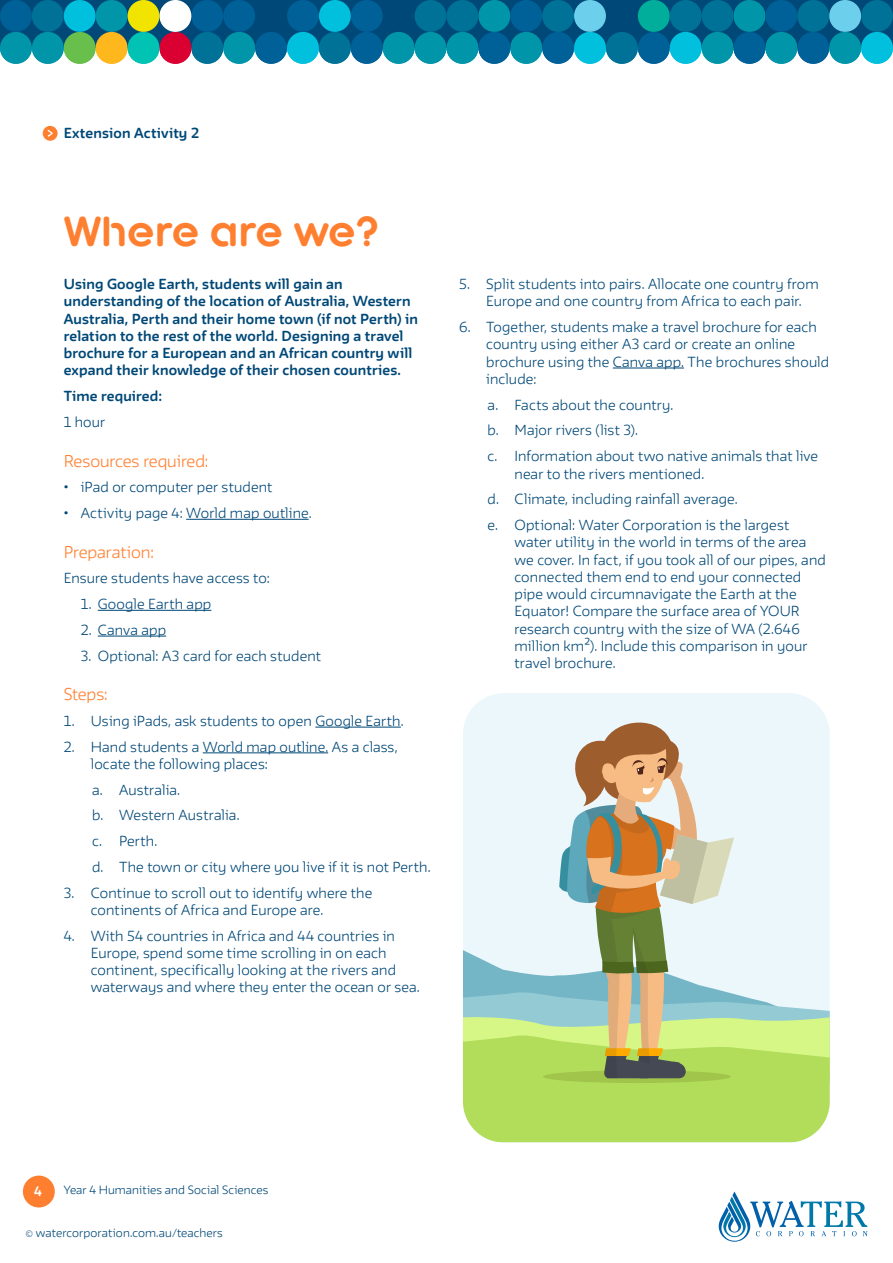
<style>
.page{position:relative;width:893px;height:1263px;background:#fff}
.page>*{position:absolute;margin:0;border:0;box-sizing:border-box;transform-origin:0 0}
.WC_Headline{font:700 39px "FWT Kroppen Round";color:#ff7f30}
.WC_Subhead_O{font:300 15px "FWT Irma Round";letter-spacing:-.005em;color:#ff7f30}
.WC_Bullet_Number{font:300 12.75px/17.2px "FWT Irma Round";letter-spacing:.015em;color:#004877}
.WC_Body_bold{font:700 12.75px/17.2px "FWT Irma Round";letter-spacing:.015em;color:#004877}
.WC_Body{font:700 12.75px "FWT Irma Round";letter-spacing:.015em;color:#004877}
.WC_Body_bold-2{font:300 12.75px "FWT Irma Round";color:#004877}
.Circle_number{font:700 12px "FWT Irma Round";color:#fff}
.WC_Footer{font:300 10.5px "FWT Irma Round";letter-spacing:.01em;color:#004877}
</style>
<div class="page">
<svg style="left:719px;top:1191px;width:148px;height:51px"></svg>
<div style="left:0;top:0;width:893px;height:48px;background:#004877"></div>
<div style="left:223px;top:32px;width:32px;height:32px;background:#0095a9;border-radius:50%"></div>
<div style="left:287px;top:32px;width:32px;height:32px;background:#00c0de;border-radius:50%"></div>
<div style="left:319px;top:32px;width:32px;height:32px;background:#007197;border-radius:50%"></div>
<div style="left:255px;top:32px;width:32px;height:32px;background:#006098;border-radius:50%"></div>
<div style="left:191px;top:32px;width:32px;height:32px;background:#007197;border-radius:50%"></div>
<div style="left:351px;top:0;width:32px;height:32px;background:#006098;border-radius:50%"></div>
<div style="left:287px;top:0;width:32px;height:32px;background:#006098;border-radius:50%"></div>
<div style="left:191px;top:0;width:32px;height:32px;background:#006098;border-radius:50%"></div>
<div style="left:223px;top:0;width:32px;height:32px;background:#006098;border-radius:50%"></div>
<div style="left:319px;top:0;width:32px;height:32px;background:#00c0de;border-radius:50%"></div>
<div style="left:64px;top:32px;width:32px;height:32px;background:#68bf4b;border-radius:50%"></div>
<div style="left:64px;top:0;width:32px;height:32px;background:#00c0de;border-radius:50%"></div>
<div style="left:0;top:32px;width:32px;height:32px;background:#0095a9;border-radius:50%"></div>
<div style="left:383px;top:32px;width:32px;height:32px;background:#0095a9;border-radius:50%"></div>
<div style="left:32px;top:32px;width:32px;height:32px;background:#0095a9;border-radius:50%"></div>
<div style="left:32px;top:0;width:32px;height:32px;background:#007197;border-radius:50%"></div>
<div style="left:0;top:0;width:32px;height:32px;background:#006098;border-radius:50%"></div>
<div style="left:351px;top:32px;width:32px;height:32px;background:#006098;border-radius:50%"></div>
<div style="left:96px;top:0;width:32px;height:32px;background:#0095a9;border-radius:50%"></div>
<div style="left:159px;top:32px;width:32px;height:32px;background:#da0032;border-radius:50%"></div>
<div style="left:96px;top:32px;width:32px;height:32px;background:#ffb71e;border-radius:50%"></div>
<div style="left:159px;top:0;width:32px;height:32px;background:#fff;border-radius:50%"></div>
<div style="left:128px;top:0;width:31px;height:32px;background:#f1e400;border-radius:50%"></div>
<div style="left:128px;top:32px;width:31px;height:32px;background:#00c3b4;border-radius:50%"></div>
<div style="left:415px;top:0;width:31px;height:32px;background:#007197;border-radius:50%"></div>
<div style="left:415px;top:32px;width:31px;height:32px;background:#0095a9;border-radius:50%"></div>
<div style="left:638px;top:32px;width:32px;height:32px;background:#006098;border-radius:50%"></div>
<div style="left:510px;top:32px;width:32px;height:32px;background:#0095a9;border-radius:50%"></div>
<div style="left:542px;top:32px;width:32px;height:32px;background:#006098;border-radius:50%"></div>
<div style="left:478px;top:0;width:32px;height:32px;background:#0095a9;border-radius:50%"></div>
<div style="left:446px;top:32px;width:32px;height:32px;background:#0095a9;border-radius:50%"></div>
<div style="left:478px;top:32px;width:32px;height:32px;background:#006098;border-radius:50%"></div>
<div style="left:542px;top:0;width:32px;height:32px;background:#007197;border-radius:50%"></div>
<div style="left:574px;top:0;width:32px;height:32px;background:#6ccfeb;border-radius:50%"></div>
<div style="left:510px;top:0;width:32px;height:32px;background:#006098;border-radius:50%"></div>
<div style="left:446px;top:0;width:32px;height:32px;background:#007197;border-radius:50%"></div>
<div style="left:574px;top:32px;width:32px;height:32px;background:#00c0de;border-radius:50%"></div>
<div style="left:606px;top:32px;width:32px;height:32px;background:#007197;border-radius:50%"></div>
<div style="left:638px;top:0;width:32px;height:32px;background:#00ae9b;border-radius:50%"></div>
<div style="left:670px;top:0;width:32px;height:32px;background:#007197;border-radius:50%"></div>
<div style="left:670px;top:32px;width:32px;height:32px;background:#00c0de;border-radius:50%"></div>
<div style="left:765px;top:32px;width:32px;height:32px;background:#0095a9;border-radius:50%"></div>
<div style="left:797px;top:32px;width:32px;height:32px;background:#006098;border-radius:50%"></div>
<div style="left:733px;top:0;width:32px;height:32px;background:#0095a9;border-radius:50%"></div>
<div style="left:702px;top:32px;width:31px;height:32px;background:#0095a9;border-radius:50%"></div>
<div style="left:733px;top:32px;width:32px;height:32px;background:#006098;border-radius:50%"></div>
<div style="left:797px;top:0;width:32px;height:32px;background:#007197;border-radius:50%"></div>
<div style="left:829px;top:0;width:32px;height:32px;background:#6ccfeb;border-radius:50%"></div>
<div style="left:765px;top:0;width:32px;height:32px;background:#006098;border-radius:50%"></div>
<div style="left:702px;top:0;width:31px;height:32px;background:#007197;border-radius:50%"></div>
<div style="left:861px;top:32px;width:32px;height:32px;background:#00c0de;border-radius:50%"></div>
<div style="left:861px;top:0;width:32px;height:32px;background:#007197;border-radius:50%"></div>
<div style="left:829px;top:32px;width:32px;height:32px;background:#0095a9;border-radius:50%"></div>
<div style="left:23px;top:1175px;width:32px;height:32px;background:#ff7f30;border-radius:50%"></div>
<svg style="left:43px;top:126px;width:15px;height:15px"></svg>
<hr style="left:186px;top:519px;width:123px;height:1px;background:#004877">
<hr style="left:98px;top:610px;width:113px;height:1px;background:#004877">
<hr style="left:98px;top:636px;width:68px;height:1px;background:#004877">
<hr style="left:315px;top:727px;width:86px;height:1px;background:#004877">
<hr style="left:203px;top:752px;width:125px;height:1px;background:#004877">
<hr style="left:613px;top:368px;width:71px;height:1px;background:#004877">
<div style="left:463px;top:693px;width:367px;height:449px;background:#ecf7fc;border-radius:41px"></div>
<svg style="left:463px;top:715px;width:367px;height:427px"></svg>
<p class="WC_Body" style="left:64px;top:122px;width:137px">Extension Activity 2</p>
<p class="WC_Headline" style="left:64px;top:210px;width:316px">Where are we?</p>
<p class="WC_Body_bold" style="left:64px;top:275px;width:356px">Using Google Earth, students will gain an understanding of the location of Australia, Western Australia, Perth and their home town (if not Perth) in relation to the rest of the world. Designing a travel brochure for a European and an African country will expand their knowledge of their chosen countries.</p>
<p class="WC_Body_bold" style="left:64px;top:387px;width:100px">Time required:</p>
<p class="WC_Body_bold-2" style="left:64px;top:412px;width:43px">1 hour</p>
<p class="WC_Subhead_O" style="left:64px;top:448px;width:146px">Resources required:</p>
<p class="WC_Bullet_Number" style="left:64px;top:478px;width:210px">• iPad or computer per student</p>
<p class="WC_Bullet_Number" style="left:64px;top:503px;width:249px">• Activity page 4: World map outline.</p>
<p class="WC_Subhead_O" style="left:64px;top:539px;width:92px">Preparation:</p>
<p class="WC_Bullet_Number" style="left:64px;top:569px;width:208px">Ensure students have access to:</p>
<p class="WC_Bullet_Number" style="left:81px;top:594px;width:132px">1. Google Earth app</p>
<p class="WC_Bullet_Number" style="left:81px;top:620px;width:87px">2. Canva app</p>
<p class="WC_Bullet_Number" style="left:81px;top:646px;width:242px">3. Optional: A3 card for each student</p>
<p class="WC_Subhead_O" style="left:64px;top:682px;width:45px">Steps:</p>
<p class="WC_Bullet_Number" style="left:64px;top:711px;width:341px">1. Using iPads, ask students to open Google Earth.</p>
<p class="WC_Bullet_Number" style="left:91px;top:737px;width:308px;text-indent:-27px">2. Hand students a World map outline. As a class, locate the following places:</p>
<p class="WC_Bullet_Number" style="left:92px;top:780px;width:90px">a. Australia.</p>
<p class="WC_Bullet_Number" style="left:92px;top:806px;width:149px">b. Western Australia.</p>
<p class="WC_Bullet_Number" style="left:92px;top:831px;width:67px">c. Perth.</p>
<p class="WC_Bullet_Number" style="left:92px;top:857px;width:340px">d. The town or city where you live if it is not Perth.</p>
<p class="WC_Bullet_Number" style="left:91px;top:883px;width:283px;text-indent:-27px">3. Continue to scroll out to identify where the continents of Africa and Europe are.</p>
<p class="WC_Bullet_Number" style="left:91px;top:926px;width:331px;text-indent:-27px">4. With 54 countries in Africa and 44 countries in Europe, spend some time scrolling in on each continent, specifically looking at the rivers and waterways and where they enter the ocean or sea.</p>
<p class="WC_Bullet_Number" style="left:486px;top:275px;width:334px;text-indent:-27px">5. Split students into pairs. Allocate one country from<br>Europe and one country from Africa to each pair.</p>
<p class="WC_Bullet_Number" style="left:486px;top:318px;width:344px;text-indent:-27px">6. Together, students make a travel brochure for each country using either A3 card or create an online brochure using the Canva app. The brochures should include:</p>
<p class="WC_Bullet_Number" style="left:487px;top:395px;width:187px">a. Facts about the country.</p>
<p class="WC_Bullet_Number" style="left:487px;top:421px;width:152px">b. Major rivers (list 3).</p>
<p class="WC_Bullet_Number" style="left:514px;top:447px;width:305px;text-indent:-27px">c. Information about two native animals that live near to the rivers mentioned.</p>
<p class="WC_Bullet_Number" style="left:487px;top:490px;width:252px">d. Climate, including rainfall average.</p>
<p class="WC_Bullet_Number" style="left:514px;top:515px;width:313px;text-indent:-27px">e. Optional: Water Corporation is the largest water utility in the world in terms of the area we cover. In fact, if you took all of our pipes, and connected them end to end your connected pipe would circumnavigate the Earth at the Equator! Compare the surface area of YOUR research country with the size of WA (2.646 million km²). Include this comparison in your travel brochure.</p>
<p class="Circle_number" style="left:34px;top:1182px;width:9px">4</p>
<p class="WC_Footer" style="left:64px;top:1182px;width:206px">Year 4 Humanities and Social Sciences</p>
<p class="WC_Footer" style="left:26px;top:1225px;width:199px">© watercorporation.com.au/teachers</p>
</div>
